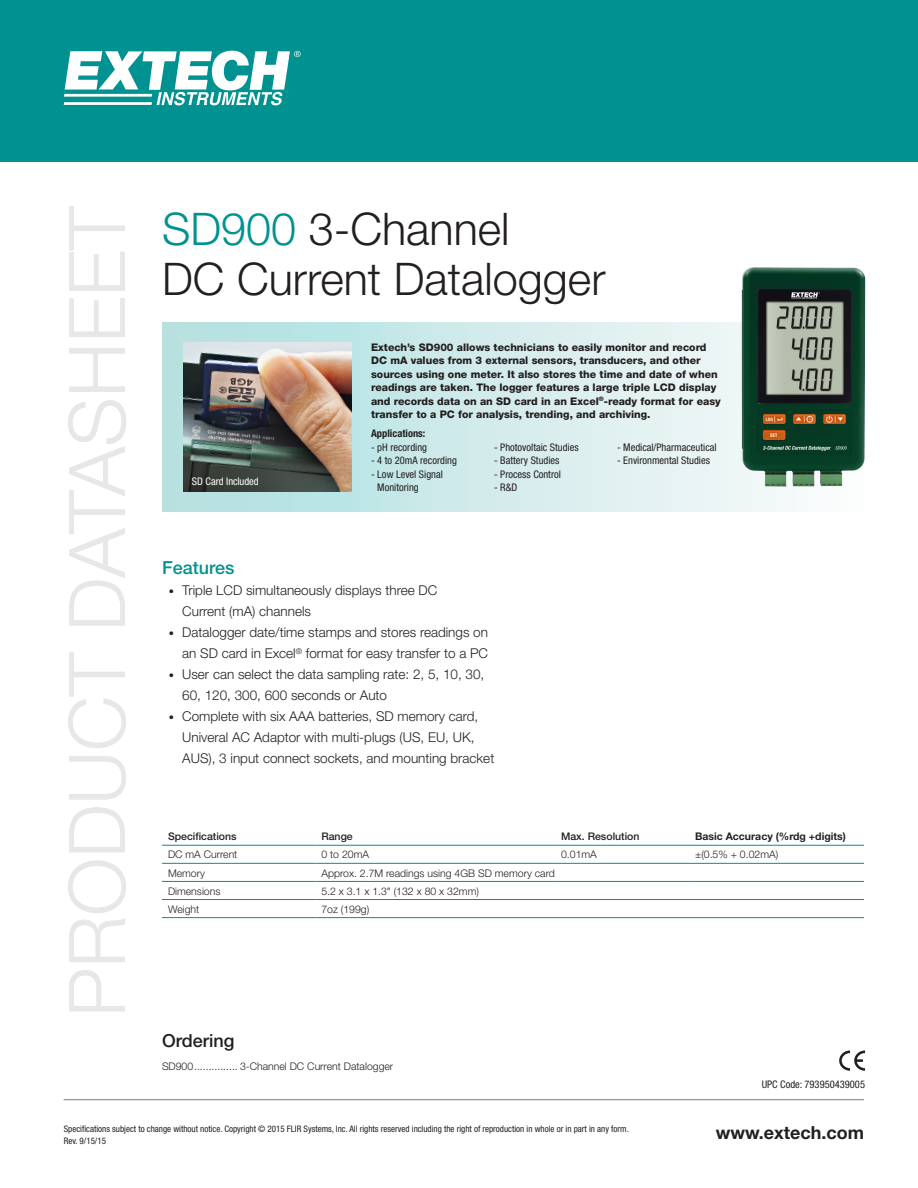
<style>
.page{position:relative;width:918px;height:1188px;background:#fff}
.page>*{position:absolute;margin:0;border:0;box-sizing:border-box;transform-origin:0 0}
.t1{font:300 78px "Helvetica Neue LT";color:#e6e7e9}
.t2{font:300 45px/49.5px "Helvetica Neue LT";color:#231f20}
.t3{font:700 18px "Helvetica Neue LT";color:#231f20}
.t4{font:500 18px "Helvetica Neue LT";color:#009290}
.t5{font:500 18px "Helvetica Neue LT";color:#231f20}
.t6{font:300 13.5px/21px "Helvetica Neue LT";color:#231f20}
.t7{font:800 10.5px/13.5px "Helvetica Neue LT";color:#231f20}
.t8{font:300 10.5px "Helvetica Neue LT";color:#231f20}
.t9{font:condensed 10.5px/13.5px "Helvetica Neue LT";color:#231f20}
.t10{font:500 10.5px "Helvetica Neue LT";color:#231f20}
.t11{font:700 10.5px "Helvetica Neue LT";color:#231f20}
.t12{font:condensed 10.5px "Helvetica Neue LT";color:#fff}
.t13{font:700 condensed 10.5px "Helvetica Neue LT";color:#231f20}
.t14{font:condensed 9px/12px "Helvetica Neue LT";color:#231f20}
.s1{color:#009290}
.s2{font-size:10.5px}
</style>
<div class="page">
<div style="left:0;top:0;width:918px;height:162px;background:#009290"></div>
<svg style="left:64px;top:51px;width:237px;height:54px"></svg>
<hr style="left:64px;top:1099px;width:800px;height:1px;background:#939598">
<div style="left:162px;top:323px;width:702px;height:189px;background:linear-gradient(to right,#a9d8d7,#fefefe)"></div>
<hr style="left:162px;top:845px;width:153px;height:1px;background:#009290">
<hr style="left:315px;top:845px;width:240px;height:1px;background:#009290">
<hr style="left:555px;top:845px;width:134px;height:1px;background:#009290">
<hr style="left:689px;top:845px;width:175px;height:1px;background:#009290">
<hr style="left:162px;top:863px;width:153px;height:1px;background:#009290">
<hr style="left:315px;top:863px;width:240px;height:1px;background:#009290">
<hr style="left:555px;top:863px;width:134px;height:1px;background:#009290">
<hr style="left:689px;top:863px;width:175px;height:1px;background:#009290">
<hr style="left:162px;top:881px;width:153px;height:1px;background:#009290">
<hr style="left:315px;top:881px;width:240px;height:1px;background:#009290">
<hr style="left:555px;top:881px;width:134px;height:1px;background:#009290">
<hr style="left:689px;top:881px;width:175px;height:1px;background:#009290">
<hr style="left:162px;top:899px;width:153px;height:1px;background:#009290">
<hr style="left:315px;top:899px;width:240px;height:1px;background:#009290">
<hr style="left:555px;top:899px;width:134px;height:1px;background:#009290">
<hr style="left:689px;top:899px;width:175px;height:1px;background:#009290">
<hr style="left:162px;top:917px;width:153px;height:1px;background:#009290">
<hr style="left:315px;top:917px;width:240px;height:1px;background:#009290">
<hr style="left:555px;top:917px;width:134px;height:1px;background:#009290">
<hr style="left:689px;top:917px;width:175px;height:1px;background:#009290">
<svg style="left:839px;top:1051px;width:26px;height:20px"></svg>
<img style="left:741px;top:267px;width:124px;height:219px">
<img style="left:183px;top:343px;width:169px;height:148px">
<p class="t1" style="left:50px;top:1017px;width:812px;rotate:-90deg">PRODUCT DATASHEET</p>
<p class="t2" style="left:162px;top:204px;width:445px"><span class="s1">SD900</span> 3-Channel<br>DC Current Datalogger</p>
<p class="t7" style="left:371px;top:340px;width:351px">Extech’s SD900 allows technicians to easily monitor and record DC mA values from 3 external sensors, transducers, and other sources using one meter. It also stores the time and date of when readings are taken. The logger features a large triple LCD display and records data on an SD card in an Excel<sup>®</sup>-ready format for easy transfer to a PC for analysis, trending, and archiving.</p>
<p class="t13" style="left:371px;top:427px;width:56px">Applications:</p>
<p class="t9" style="left:371px;top:440px;width:57px">- pH recording</p>
<p class="t9" style="left:371px;top:454px;width:87px">- 4 to 20mA recording</p>
<p class="t9" style="left:377px;top:467px;width:67px;text-indent:-6px">- Low Level Signal<br>Monitoring</p>
<p class="t9" style="left:494px;top:440px;width:86px">- Photovoltaic Studies</p>
<p class="t9" style="left:494px;top:454px;width:67px">- Battery Studies</p>
<p class="t9" style="left:494px;top:467px;width:68px">- Process Control</p>
<p class="t9" style="left:494px;top:481px;width:25px">- R&amp;D</p>
<p class="t9" style="left:617px;top:440px;width:101px">- Medical/Pharmaceutical</p>
<p class="t9" style="left:617px;top:454px;width:94px">- Environmental Studies</p>
<p class="t12" style="left:192px;top:475px;width:68px">SD Card Included</p>
<p class="t4" style="left:162px;top:557px;width:74px">Features</p>
<p class="t6" style="left:182px;top:579px;width:257px;text-indent:-14px"><span class="s2">•</span> Triple LCD simultaneously displays three DC<br>Current (mA) channels</p>
<p class="t6" style="left:169px;top:621px;width:321px;text-align:right"><span class="s2">•</span> Datalogger date/time stamps and stores readings on an SD card in Excel<sup>®</sup> format for easy transfer to a PC</p>
<p class="t6" style="left:182px;top:663px;width:304px;text-indent:-14px"><span class="s2">•</span> User can select the data sampling rate: 2, 5, 10, 30,<br>60, 120, 300, 600 seconds or Auto</p>
<p class="t6" style="left:182px;top:705px;width:314px;text-indent:-14px"><span class="s2">•</span> Complete with six AAA batteries, SD memory card,<br>Univeral AC Adaptor with multi-plugs (US, EU, UK,<br>AUS), 3 input connect sockets, and mounting bracket</p>
<p class="t10" style="left:168px;top:830px;width:70px">Specifications</p>
<p class="t10" style="left:321px;top:830px;width:33px">Range</p>
<p class="t10" style="left:561px;top:830px;width:80px">Max. Resolution</p>
<p class="t11" style="left:695px;top:830px;width:152px">Basic Accuracy (%rdg +digits)</p>
<p class="t8" style="left:168px;top:848px;width:71px">DC mA Current</p>
<p class="t8" style="left:321px;top:848px;width:49px">0 to 20mA</p>
<p class="t8" style="left:561px;top:848px;width:37px">0.01mA</p>
<p class="t8" style="left:695px;top:848px;width:85px">±(0.5% + 0.02mA)</p>
<p class="t8" style="left:168px;top:866px;width:38px">Memory</p>
<p class="t8" style="left:321px;top:866px;width:235px">Approx. 2.7M readings using 4GB SD memory card</p>
<p class="t8" style="left:168px;top:884px;width:54px">Dimensions</p>
<p class="t8" style="left:321px;top:884px;width:159px">5.2 x 3.1 x 1.3" (132 x 80 x 32mm)</p>
<p class="t8" style="left:168px;top:903px;width:33px">Weight</p>
<p class="t8" style="left:321px;top:903px;width:49px">7oz (199g)</p>
<p class="t5" style="left:162px;top:1030px;width:74px">Ordering</p>
<p class="t8" style="left:162px;top:1060px;width:233px">SD900............... 3-Channel DC Current Datalogger</p>
<p class="t9" style="left:762px;top:1077px;width:105px">UPC Code: 793950439005</p>
<p class="t14" style="left:64px;top:1123px;width:567px">Specifications subject to change without notice. Copyright © 2015 FLIR Systems, Inc. All rights reserved including the right of reproduction in whole or in part in any form.<br>Rev. 9/15/15</p>
<p class="t3" style="left:716px;top:1122px;width:150px">www.extech.com</p>
</div>
